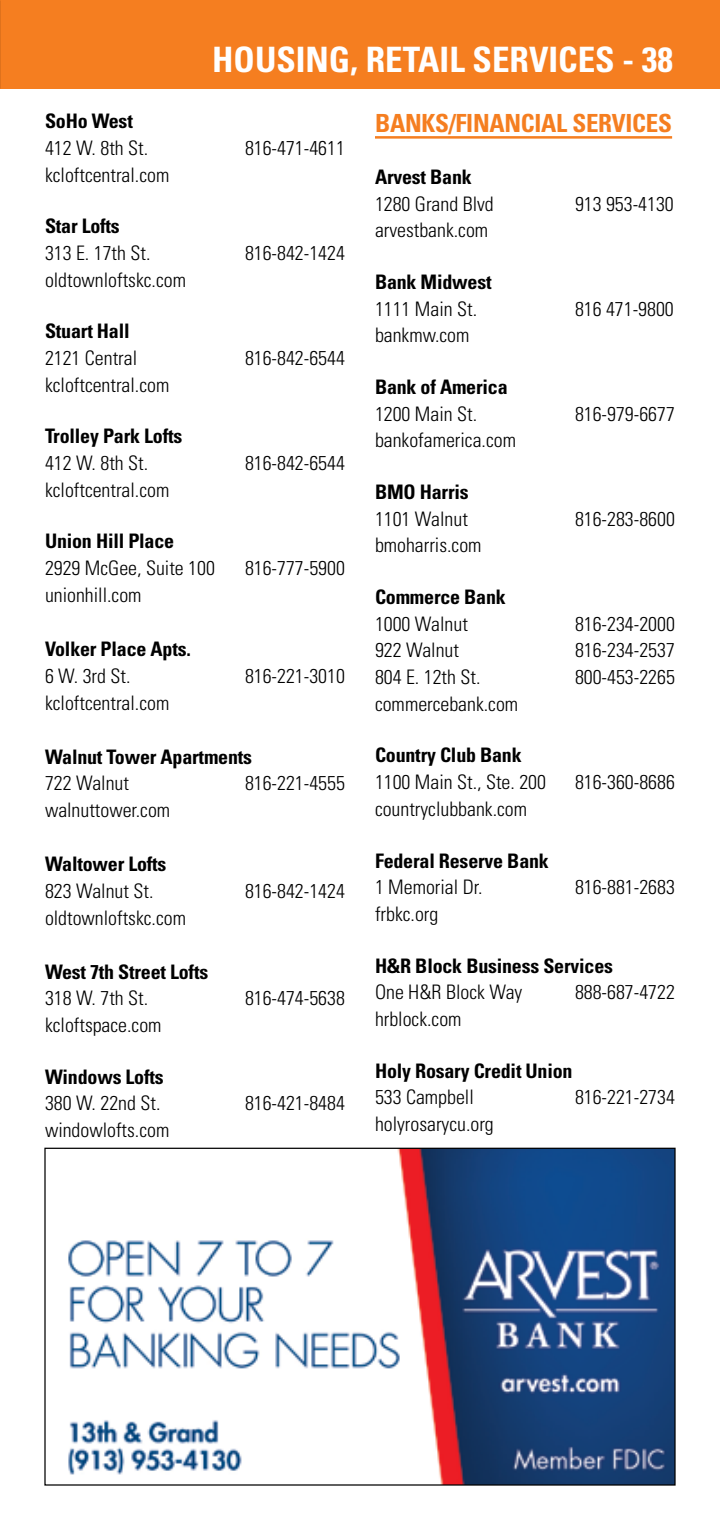
<style>
.page{position:relative;width:720px;height:1530px;background:#fff}
.page>*{position:absolute;margin:0;border:0;box-sizing:border-box;transform-origin:0 0}
.t1{font:700 condensed 35px "Univers";color:#fff}
.t2{font:700 condensed 25px "Univers";letter-spacing:-.01em;color:#f57e20}
.t3{font:300 condensed 20px "Univers";color:#000}
.t4{font:700 condensed 20px "Univers";letter-spacing:-.01em;color:#000}
</style>
<div class="page">
<div style="left:0;top:0;width:720px;height:88px;background:#f57e20"></div>
<img style="left:68px;top:1150px;width:606px;height:334px">
<hr style="left:375px;top:136px;width:297px;height:3px;background:#f57e20">
<h1 class="t1" style="left:212px;top:38px;width:462px">HOUSING, RETAIL SERVICES - 38</h1>
<p class="t4" style="left:45px;top:109px;width:89px">SoHo West</p>
<p class="t3" style="left:45px;top:136px;width:105px">412 W. 8th St.</p>
<p class="t3" style="left:245px;top:136px;width:101px">816-471-4611</p>
<p class="t3" style="left:45px;top:163px;width:126px">kcloftcentral.com</p>
<p class="t4" style="left:45px;top:214px;width:76px">Star Lofts</p>
<p class="t3" style="left:45px;top:241px;width:107px">313 E. 17th St.</p>
<p class="t3" style="left:245px;top:241px;width:101px">816-842-1424</p>
<p class="t3" style="left:45px;top:268px;width:143px">oldtownloftskc.com</p>
<p class="t4" style="left:45px;top:319px;width:86px">Stuart Hall</p>
<p class="t3" style="left:45px;top:346px;width:94px">2121 Central</p>
<p class="t3" style="left:245px;top:346px;width:101px">816-842-6544</p>
<p class="t3" style="left:45px;top:373px;width:126px">kcloftcentral.com</p>
<p class="t4" style="left:45px;top:424px;width:139px">Trolley Park Lofts</p>
<p class="t3" style="left:45px;top:451px;width:105px">412 W. 8th St.</p>
<p class="t3" style="left:245px;top:451px;width:101px">816-842-6544</p>
<p class="t3" style="left:45px;top:478px;width:126px">kcloftcentral.com</p>
<p class="t4" style="left:45px;top:529px;width:131px">Union Hill Place</p>
<p class="t3" style="left:45px;top:556px;width:171px">2929 McGee, Suite 100</p>
<p class="t3" style="left:245px;top:556px;width:101px">816-777-5900</p>
<p class="t3" style="left:45px;top:583px;width:98px">unionhill.com</p>
<p class="t4" style="left:45px;top:637px;width:147px">Volker Place Apts.</p>
<p class="t3" style="left:45px;top:664px;width:87px">6 W. 3rd St.</p>
<p class="t3" style="left:245px;top:664px;width:101px">816-221-3010</p>
<p class="t3" style="left:45px;top:691px;width:126px">kcloftcentral.com</p>
<p class="t4" style="left:45px;top:744px;width:209px">Walnut Tower Apartments</p>
<p class="t3" style="left:45px;top:771px;width:86px">722 Walnut</p>
<p class="t3" style="left:245px;top:771px;width:101px">816-221-4555</p>
<p class="t3" style="left:45px;top:798px;width:127px">walnuttower.com</p>
<p class="t4" style="left:45px;top:852px;width:123px">Waltower Lofts</p>
<p class="t3" style="left:45px;top:879px;width:110px">823 Walnut St.</p>
<p class="t3" style="left:245px;top:879px;width:101px">816-842-1424</p>
<p class="t3" style="left:45px;top:906px;width:143px">oldtownloftskc.com</p>
<p class="t4" style="left:45px;top:959px;width:165px">West 7th Street Lofts</p>
<p class="t3" style="left:45px;top:986px;width:105px">318 W. 7th St.</p>
<p class="t3" style="left:245px;top:986px;width:101px">816-474-5638</p>
<p class="t3" style="left:45px;top:1013px;width:118px">kcloftspace.com</p>
<p class="t4" style="left:45px;top:1064px;width:120px">Windows Lofts</p>
<p class="t3" style="left:45px;top:1091px;width:117px">380 W. 22nd St.</p>
<p class="t3" style="left:245px;top:1091px;width:101px">816-421-8484</p>
<p class="t3" style="left:45px;top:1118px;width:126px">windowlofts.com</p>
<p class="t2" style="left:375px;top:108px;width:299px">BANKS/FINANCIAL SERVICES</p>
<p class="t4" style="left:375px;top:164px;width:98px">Arvest Bank</p>
<p class="t3" style="left:375px;top:191px;width:120px">1280 Grand Blvd</p>
<p class="t3" style="left:575px;top:191px;width:100px">913 953-4130</p>
<p class="t3" style="left:375px;top:218px;width:115px">arvestbank.com</p>
<p class="t4" style="left:375px;top:269px;width:118px">Bank Midwest</p>
<p class="t3" style="left:375px;top:296px;width:104px">1111 Main St.</p>
<p class="t3" style="left:575px;top:296px;width:100px">816 471-9800</p>
<p class="t3" style="left:375px;top:323px;width:96px">bankmw.com</p>
<p class="t4" style="left:375px;top:374px;width:134px">Bank of America</p>
<p class="t3" style="left:375px;top:401px;width:104px">1200 Main St.</p>
<p class="t3" style="left:575px;top:401px;width:101px">816-979-6677</p>
<p class="t3" style="left:375px;top:428px;width:143px">bankofamerica.com</p>
<p class="t4" style="left:375px;top:479px;width:95px">BMO Harris</p>
<p class="t3" style="left:375px;top:507px;width:94px">1101 Walnut</p>
<p class="t3" style="left:575px;top:507px;width:101px">816-283-8600</p>
<p class="t3" style="left:375px;top:533px;width:108px">bmoharris.com</p>
<p class="t4" style="left:375px;top:584px;width:132px">Commerce Bank</p>
<p class="t3" style="left:375px;top:612px;width:94px">1000 Walnut</p>
<p class="t3" style="left:575px;top:612px;width:101px">816-234-2000</p>
<p class="t3" style="left:375px;top:638px;width:86px">922 Walnut</p>
<p class="t3" style="left:575px;top:638px;width:101px">816-234-2537</p>
<p class="t3" style="left:375px;top:665px;width:107px">804 E. 12th St.</p>
<p class="t3" style="left:575px;top:665px;width:101px">800-453-2265</p>
<p class="t3" style="left:375px;top:692px;width:145px">commercebank.com</p>
<p class="t4" style="left:375px;top:743px;width:148px">Country Club Bank</p>
<p class="t3" style="left:375px;top:770px;width:173px">1100 Main St., Ste. 200</p>
<p class="t3" style="left:575px;top:770px;width:101px">816-360-8686</p>
<p class="t3" style="left:375px;top:797px;width:154px">countryclubbank.com</p>
<p class="t4" style="left:375px;top:848px;width:175px">Federal Reserve Bank</p>
<p class="t3" style="left:375px;top:875px;width:109px">1 Memorial Dr.</p>
<p class="t3" style="left:575px;top:875px;width:101px">816-881-2683</p>
<p class="t3" style="left:375px;top:902px;width:65px">frbkc.org</p>
<p class="t4" style="left:375px;top:953px;width:240px">H&amp;R Block Business Services</p>
<p class="t3" style="left:375px;top:980px;width:149px">One H&amp;R Block Way</p>
<p class="t3" style="left:575px;top:980px;width:101px">888-687-4722</p>
<p class="t3" style="left:375px;top:1007px;width:88px">hrblock.com</p>
<p class="t4" style="left:375px;top:1058px;width:199px">Holy Rosary Credit Union</p>
<p class="t3" style="left:375px;top:1085px;width:100px">533 Campbell</p>
<p class="t3" style="left:575px;top:1085px;width:101px">816-221-2734</p>
<p class="t3" style="left:375px;top:1112px;width:120px">holyrosarycu.org</p>
</div>
